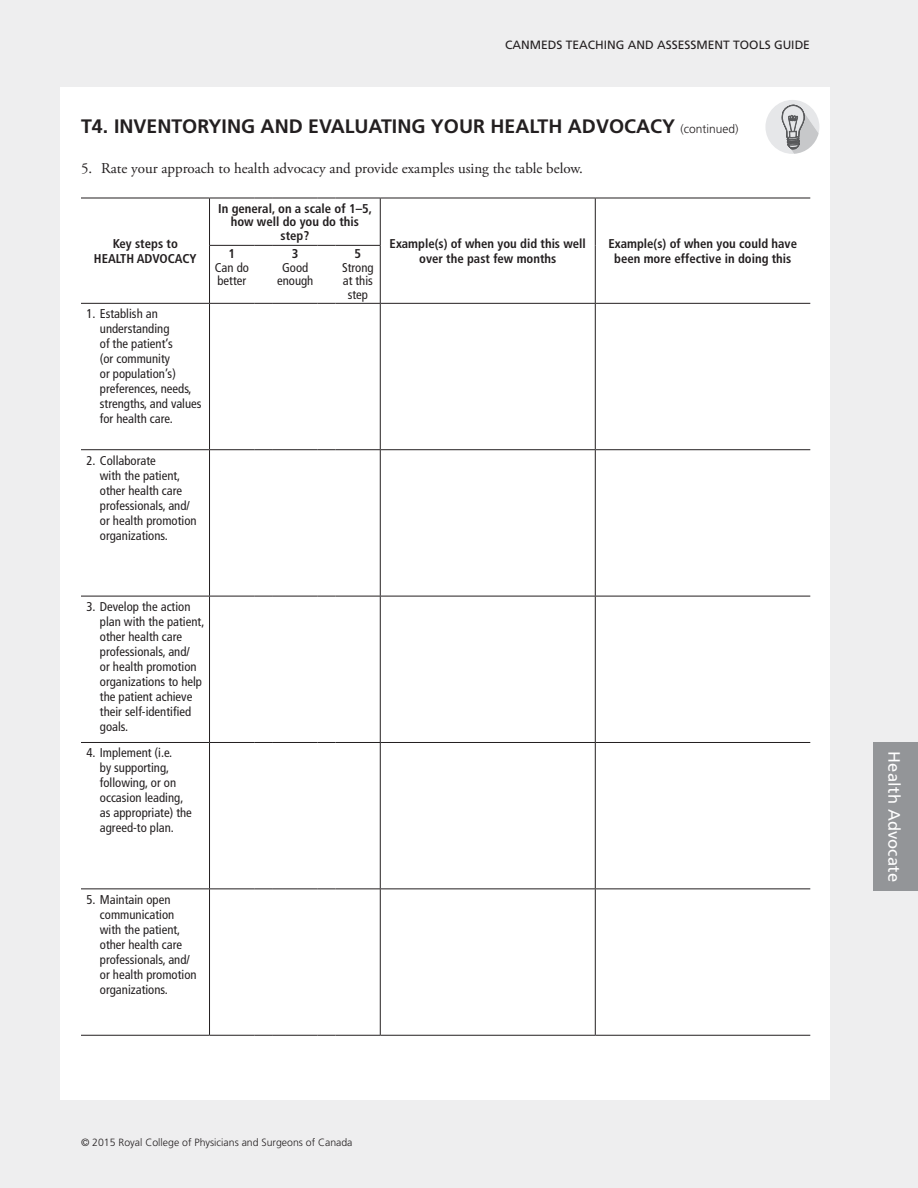
<style>
.page{position:relative;width:918px;height:1188px;background:#eeeeef}
.page>*{position:absolute;margin:0;border:0;box-sizing:border-box;transform-origin:0 0}
.t1{font:700 19.5px "Frutiger LT Std";color:#231f20}
.t2{font:16.5px "Frutiger LT Std";letter-spacing:.01em;color:#fff}
.t3{font:15px "Adobe Garamond Pro";color:#231f20}
.t4{font:condensed 12.75px/15px "Frutiger LT Std";color:#231f20}
.t5{font:700 condensed 12.75px/15px "Frutiger LT Std";color:#231f20;text-align:center}
.t6{font:12px "Frutiger LT Std";color:#231f20}
.t7{font:300 10.5px "Frutiger LT Std";color:#231f20}
.s1{font-weight:300;font-size:12px}
</style>
<div class="page">
<div style="left:60px;top:88px;width:770px;height:1012px;background:#fff"></div>
<div style="left:873px;top:742px;width:45px;height:149px;background:#939598"></div>
<svg style="left:765px;top:100px;width:54px;height:54px"></svg>
<hr style="left:81px;top:198px;width:129px;height:1px;background:#231f20">
<hr style="left:210px;top:198px;width:44px;height:1px;background:#231f20">
<hr style="left:209px;top:198px;width:1px;height:47px;background:#231f20">
<svg style="left:254px;top:198px;width:19px;height:1px"></svg>
<hr style="left:273px;top:198px;width:45px;height:1px;background:#231f20">
<svg style="left:318px;top:198px;width:18px;height:1px"></svg>
<hr style="left:336px;top:198px;width:44px;height:1px;background:#231f20">
<hr style="left:380px;top:198px;width:215px;height:1px;background:#231f20">
<hr style="left:380px;top:198px;width:1px;height:47px;background:#231f20">
<hr style="left:595px;top:198px;width:215px;height:1px;background:#231f20">
<hr style="left:595px;top:198px;width:1px;height:47px;background:#231f20">
<hr style="left:209px;top:245px;width:45px;height:1px;background:#231f20">
<hr style="left:209px;top:246px;width:1px;height:57px;background:#231f20">
<svg style="left:254px;top:245px;width:19px;height:1px"></svg>
<hr style="left:273px;top:245px;width:45px;height:1px;background:#231f20">
<svg style="left:318px;top:245px;width:18px;height:1px"></svg>
<hr style="left:336px;top:245px;width:45px;height:1px;background:#231f20">
<hr style="left:380px;top:246px;width:1px;height:57px;background:#231f20">
<hr style="left:595px;top:245px;width:1px;height:58px;background:#231f20">
<hr style="left:81px;top:303px;width:129px;height:1px;background:#231f20">
<hr style="left:210px;top:303px;width:44px;height:1px;background:#231f20">
<hr style="left:209px;top:304px;width:1px;height:145px;background:#231f20">
<svg style="left:254px;top:303px;width:19px;height:1px"></svg>
<hr style="left:273px;top:303px;width:45px;height:1px;background:#231f20">
<svg style="left:318px;top:303px;width:18px;height:1px"></svg>
<hr style="left:336px;top:303px;width:44px;height:1px;background:#231f20">
<hr style="left:380px;top:303px;width:215px;height:1px;background:#231f20">
<hr style="left:380px;top:304px;width:1px;height:145px;background:#231f20">
<hr style="left:595px;top:303px;width:215px;height:1px;background:#231f20">
<hr style="left:595px;top:304px;width:1px;height:145px;background:#231f20">
<hr style="left:81px;top:449px;width:129px;height:1px;background:#231f20">
<hr style="left:210px;top:449px;width:44px;height:1px;background:#231f20">
<hr style="left:209px;top:450px;width:1px;height:146px;background:#231f20">
<svg style="left:254px;top:449px;width:19px;height:1px"></svg>
<hr style="left:273px;top:449px;width:45px;height:1px;background:#231f20">
<svg style="left:318px;top:449px;width:18px;height:1px"></svg>
<hr style="left:336px;top:449px;width:44px;height:1px;background:#231f20">
<hr style="left:380px;top:449px;width:215px;height:1px;background:#231f20">
<hr style="left:380px;top:450px;width:1px;height:146px;background:#231f20">
<hr style="left:595px;top:449px;width:215px;height:1px;background:#231f20">
<hr style="left:595px;top:450px;width:1px;height:146px;background:#231f20">
<hr style="left:81px;top:596px;width:129px;height:1px;background:#231f20">
<hr style="left:210px;top:596px;width:44px;height:1px;background:#231f20">
<hr style="left:209px;top:596px;width:1px;height:146px;background:#231f20">
<svg style="left:254px;top:596px;width:19px;height:1px"></svg>
<hr style="left:273px;top:596px;width:45px;height:1px;background:#231f20">
<svg style="left:318px;top:596px;width:18px;height:1px"></svg>
<hr style="left:336px;top:596px;width:44px;height:1px;background:#231f20">
<hr style="left:380px;top:596px;width:215px;height:1px;background:#231f20">
<hr style="left:380px;top:596px;width:1px;height:146px;background:#231f20">
<hr style="left:595px;top:596px;width:215px;height:1px;background:#231f20">
<hr style="left:595px;top:596px;width:1px;height:146px;background:#231f20">
<hr style="left:81px;top:742px;width:129px;height:1px;background:#231f20">
<hr style="left:210px;top:742px;width:44px;height:1px;background:#231f20">
<hr style="left:209px;top:743px;width:1px;height:145px;background:#231f20">
<svg style="left:254px;top:742px;width:19px;height:1px"></svg>
<hr style="left:273px;top:742px;width:45px;height:1px;background:#231f20">
<svg style="left:318px;top:742px;width:18px;height:1px"></svg>
<hr style="left:336px;top:742px;width:44px;height:1px;background:#231f20">
<hr style="left:380px;top:742px;width:215px;height:1px;background:#231f20">
<hr style="left:380px;top:743px;width:1px;height:145px;background:#231f20">
<hr style="left:595px;top:742px;width:215px;height:1px;background:#231f20">
<hr style="left:595px;top:743px;width:1px;height:145px;background:#231f20">
<hr style="left:81px;top:888px;width:129px;height:1px;background:#231f20">
<hr style="left:210px;top:888px;width:44px;height:1px;background:#231f20">
<hr style="left:209px;top:889px;width:1px;height:146px;background:#231f20">
<svg style="left:254px;top:888px;width:19px;height:1px"></svg>
<hr style="left:273px;top:888px;width:45px;height:1px;background:#231f20">
<svg style="left:318px;top:888px;width:18px;height:1px"></svg>
<hr style="left:336px;top:888px;width:44px;height:1px;background:#231f20">
<hr style="left:380px;top:888px;width:215px;height:1px;background:#231f20">
<hr style="left:380px;top:889px;width:1px;height:146px;background:#231f20">
<hr style="left:595px;top:888px;width:215px;height:1px;background:#231f20">
<hr style="left:595px;top:889px;width:1px;height:146px;background:#231f20">
<hr style="left:81px;top:1035px;width:129px;height:1px;background:#231f20">
<hr style="left:210px;top:1035px;width:44px;height:1px;background:#231f20">
<svg style="left:254px;top:1035px;width:19px;height:1px"></svg>
<hr style="left:273px;top:1035px;width:45px;height:1px;background:#231f20">
<svg style="left:318px;top:1035px;width:18px;height:1px"></svg>
<hr style="left:336px;top:1035px;width:44px;height:1px;background:#231f20">
<hr style="left:380px;top:1035px;width:215px;height:1px;background:#231f20">
<hr style="left:595px;top:1035px;width:215px;height:1px;background:#231f20">
<p class="t6" style="left:505px;top:38px;width:306px">CANMEDS TEACHING AND ASSESSMENT TOOLS GUIDE</p>
<h1 class="t1" style="left:81px;top:115px;width:659px">T4. INVENTORYING AND EVALUATING YOUR HEALTH ADVOCACY <span class="s1">(continued)</span></h1>
<p class="t3" style="left:81px;top:159px;width:504px">5. Rate your approach to health advocacy and provide examples using the table below.</p>
<p class="t5" style="left:94px;top:236px;width:104px">Key steps to<br>HEALTH ADVOCACY</p>
<p class="t4" style="left:100px;top:306px;width:103px;text-indent:-14px">1. Establish an understanding<br>of the patient’s<br>(or community<br>or population’s) preferences, needs, strengths, and values for health care.</p>
<p class="t4" style="left:100px;top:453px;width:98px;text-indent:-14px">2. Collaborate<br>with the patient, other health care professionals, and/ or health promotion organizations.</p>
<p class="t5" style="left:218px;top:202px;width:155px;line-height:13.5px">In general, on a scale of 1–5, how well do you do this step?</p>
<p class="t5" style="left:229px;top:246px;width:8px">1</p>
<p class="t4" style="left:215px;top:261px;width:36px;line-height:13.5px">Can do better</p>
<p class="t5" style="left:292px;top:246px;width:8px">3</p>
<p class="t4" style="left:277px;top:261px;width:38px;line-height:13.5px;text-align:center">Good enough</p>
<p class="t5" style="left:355px;top:246px;width:8px">5</p>
<p class="t4" style="left:342px;top:261px;width:33px;line-height:13.5px;text-align:center">Strong at this step</p>
<p class="t5" style="left:390px;top:236px;width:198px">Example(s) of when you did this well over the past few months</p>
<p class="t5" style="left:609px;top:236px;width:190px">Example(s) of when you could have been more effective in doing this</p>
<p class="t4" style="left:100px;top:599px;width:106px;text-indent:-14px">3. Develop the action plan with the patient, other health care professionals, and/<br>or health promotion organizations to help the patient achieve their self-identified goals.</p>
<p class="t4" style="left:100px;top:746px;width:94px;text-indent:-14px">4. Implement (i.e.<br>by supporting, following, or on occasion leading, as appropriate) the agreed-to plan.</p>
<p class="t4" style="left:100px;top:892px;width:98px;text-indent:-14px">5. Maintain open communication with the patient, other health care professionals, and/ or health promotion organizations.</p>
<p class="t7" style="left:81px;top:1136px;width:273px">© 2015 Royal College of Physicians and Surgeons of Canada</p>
<p class="t2" style="left:904px;top:751px;width:132px;rotate:90deg">Health Advocate</p>
</div>
